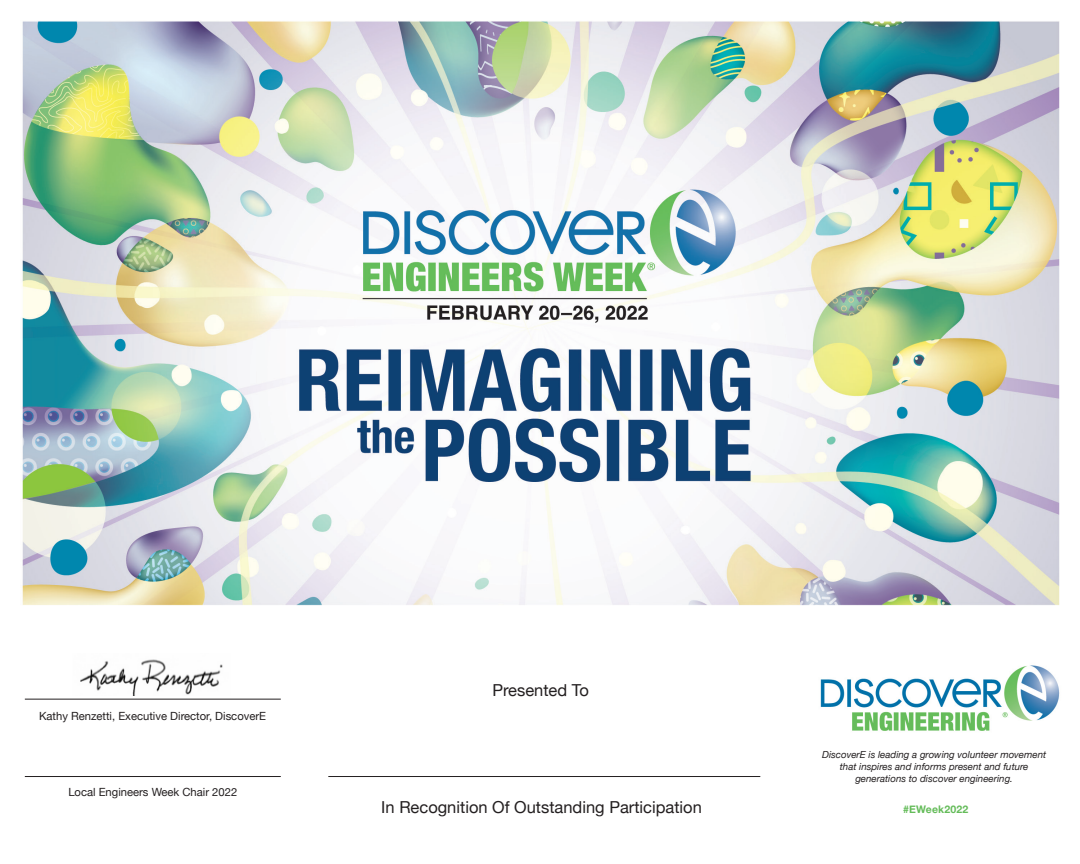
<style>
.page{position:relative;width:1080px;height:864px;background:#fff}
.page>*{position:absolute;margin:0;border:0;box-sizing:border-box;transform-origin:0 0}
.t1{font:16.5px "Helvetica Neue";color:#231f20}
.t2{font:11.25px "Helvetica Neue";color:#231f20}
.t3{font:700 10.5px "Helvetica Neue";letter-spacing:.02em;color:#65bc5a}
.t4{font:italic 9.75px/12px "Helvetica Neue";color:#231f20;text-align:center}
</style>
<div class="page">
<hr style="left:25px;top:776px;width:256px;height:1px;background:#231f20">
<hr style="left:328px;top:776px;width:432px;height:1px;background:#231f20">
<hr style="left:25px;top:699px;width:256px;height:1px;background:#231f20">
<img style="left:80px;top:659px;width:143px;height:36px">
<img style="left:820px;top:665px;width:240px;height:66px">
<img style="left:22px;top:21px;width:1038px;height:585px">
<p class="t2" style="left:39px;top:708px;width:229px">Kathy Renzetti, Executive Director, DiscoverE</p>
<p class="t2" style="left:68px;top:784px;width:170px">Local Engineers Week Chair 2022</p>
<p class="t1" style="left:492px;top:679px;width:98px">Presented To</p>
<p class="t1" style="left:381px;top:795px;width:322px">In Recognition Of Outstanding Participation</p>
<p class="t4" style="left:822px;top:749px;width:226px">DiscoverE is leading a growing volunteer movement that inspires and informs present and future generations to discover engineering.</p>
<p class="t3" style="left:903px;top:801px;width:67px">#EWeek2022</p>
</div>
